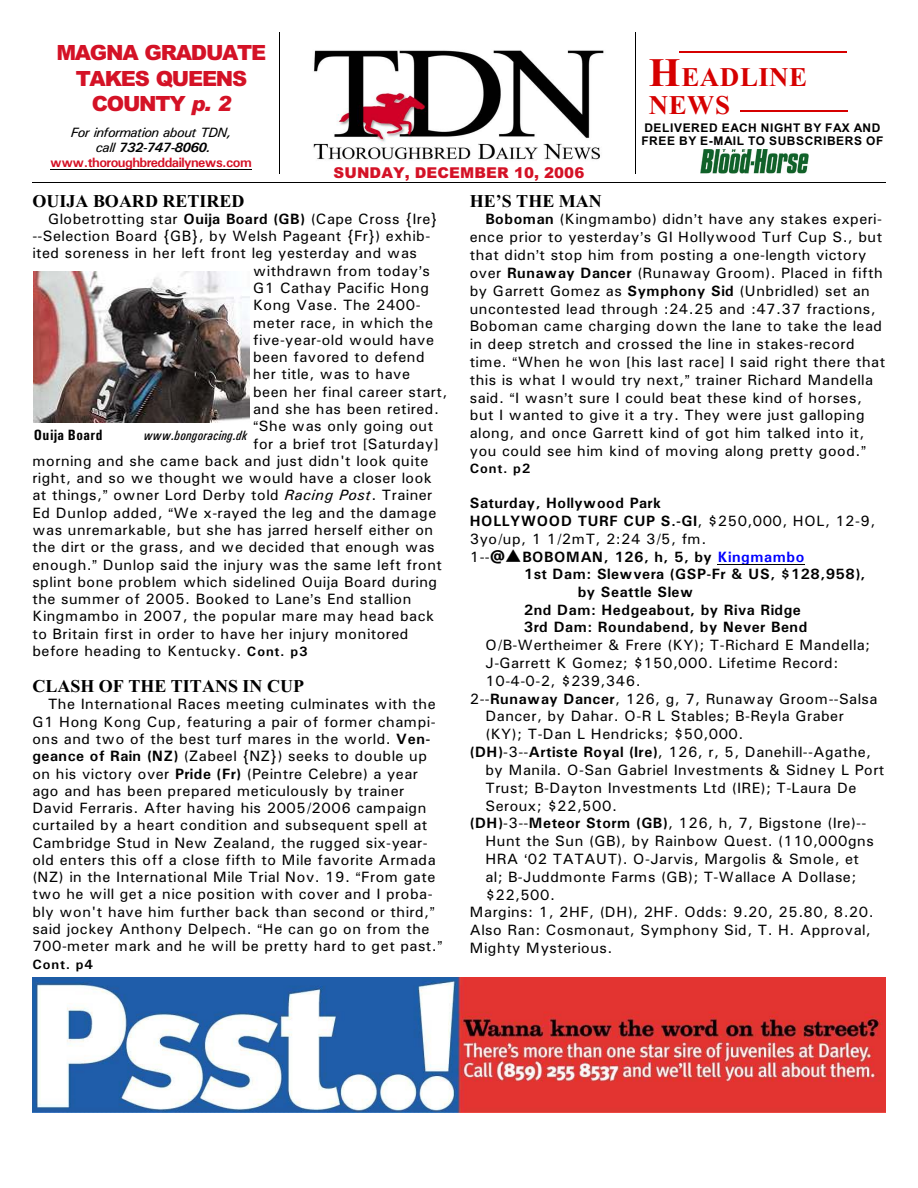
<style>
.page{position:relative;width:918px;height:1188px;background:#fff}
.page>*{position:absolute;margin:0;border:0;box-sizing:border-box;transform-origin:0 0}
.t1{font:700 27px/27.3px "Times New Roman";letter-spacing:.02em;color:#d60000}
.t2{font:900 21px/25.2px "Arial";letter-spacing:-.06em;color:#d41226;text-align:center}
.t3{font:700 18px "Times New Roman";color:#000}
.t4{font:15px/17.2px "Univers";letter-spacing:.03em;color:#000}
.t5{font:700 15px/17.9px "Univers";letter-spacing:.04em;color:#000}
.t6{font:900 15px "Arial";letter-spacing:.01em;color:#d41226}
.t7{font:700 15px "Univers Condensed";letter-spacing:.025em;color:#000}
.t8{font:700 13.5px/15px "Univers";letter-spacing:-.04em;color:#d41226;text-align:center}
.t9{font:italic 13.5px "Univers Condensed";letter-spacing:.02em;color:#000}
.t10{font:700 13.5px "Univers";letter-spacing:.065em;color:#000}
.t11{font:700 12px/12.8px "Arial";letter-spacing:.045em;color:#000}
.s1{font-style:italic}
.s2{font-weight:400;font-style:italic;color:#000}
.s3{font-style:italic;color:#000}
.s4{font-size:40.5px}
.s5{font-weight:700}
.s6{font-weight:700;font-size:13.5px}
.s7{font-weight:400}
.s8{color:#00f}
</style>
<div class="page">
<hr style="left:50px;top:170px;width:201px;height:1px;background:#000">
<img style="left:313px;top:50px;width:291px;height:110px">
<img style="left:700px;top:150px;width:109px;height:24px">
<hr style="left:280px;top:32px;width:1px;height:142px;background:#000">
<hr style="left:635px;top:32px;width:1px;height:142px;background:#000">
<hr style="left:32px;top:183px;width:853px;height:1px;background:#000">
<hr style="left:718px;top:564px;width:87px;height:1px;background:#000">
<hr style="left:680px;top:51px;width:167px;height:1px;background:#d60000">
<hr style="left:740px;top:111px;width:108px;height:1px;background:#d60000">
<img style="left:32px;top:977px;width:854px;height:135px">
<img style="left:34px;top:271px;width:216px;height:151px">
<h2 class="t2" style="left:56px;top:42px;width:211px">MAGNA GRADUATE<br>TAKES QUEENS<br>COUNTY <span class="s1">p. 2</span></h2>
<p class="t8" style="left:50px;top:126px;width:203px"><span class="s2">For information about TDN,<br>call</span> <span class="s3">732-747-8060. </span>www.thoroughbreddailynews.com</p>
<p class="t6" style="left:334px;top:168px;width:252px">SUNDAY, DECEMBER 10, 2006</p>
<h1 class="t1" style="left:649px;top:66px;width:160px"><span class="s4">H</span>EADLINE<br>NEWS</h1>
<p class="t11" style="left:641px;top:123px;width:244px">DELIVERED EACH NIGHT BY FAX AND<br>FREE BY E-MAIL TO SUBSCRIBERS OF</p>
<p class="t3" style="left:32px;top:195px;width:214px">OUIJA BOARD RETIRED</p>
<p class="t4" style="left:48px;top:211px;width:391px">Globetrotting star <span class="s5">Ouija Board (GB)</span> (Cape Cross {Ire}</p>
<p class="t4" style="left:32px;top:229px;width:399px">--Selection Board {GB}, by Welsh Pageant {Fr}) exhib-</p>
<p class="t4" style="left:32px;top:246px;width:386px">ited soreness in her left front leg yesterday and was</p>
<p class="t4" style="left:253px;top:263px;width:178px">withdrawn from today s</p>
<p class="t4" style="left:253px;top:281px;width:177px">G1 Cathay Pacific Hong</p>
<p class="t4" style="left:253px;top:298px;width:169px">Kong Vase. The 2400-</p>
<p class="t4" style="left:253px;top:315px;width:181px">meter race, in which the</p>
<p class="t4" style="left:253px;top:332px;width:183px">five-year-old would have</p>
<p class="t4" style="left:253px;top:350px;width:173px">been favored to defend</p>
<p class="t4" style="left:253px;top:367px;width:159px">her title, was to have</p>
<p class="t4" style="left:253px;top:384px;width:196px">been her final career start,</p>
<p class="t4" style="left:253px;top:402px;width:188px">and she has been retired.</p>
<p class="t4" style="left:259px;top:419px;width:176px">She was only going out</p>
<p class="t4" style="left:253px;top:436px;width:187px">for a brief trot [Saturday]</p>
<p class="t4" style="left:32px;top:453px;width:397px">morning and she came back and just didn't look quite</p>
<p class="t4" style="left:32px;top:471px;width:401px">right, and so we thought we would have a closer look</p>
<p class="t4" style="left:32px;top:488px;width:402px">at things, owner Lord Derby told <span class="s1">Racing Post</span>. Trainer</p>
<p class="t4" style="left:32px;top:505px;width:406px">Ed Dunlop added, We x-rayed the leg and the damage</p>
<p class="t4" style="left:32px;top:523px;width:402px">was unremarkable, but she has jarred herself either on</p>
<p class="t4" style="left:32px;top:540px;width:404px">the dirt or the grass, and we decided that enough was</p>
<p class="t4" style="left:32px;top:557px;width:411px">enough. Dunlop said the injury was the same left front</p>
<p class="t4" style="left:32px;top:574px;width:406px">splint bone problem which sidelined Ouija Board during</p>
<p class="t4" style="left:32px;top:592px;width:380px">the summer of 2005. Booked to Lane s End stallion</p>
<p class="t4" style="left:32px;top:609px;width:403px">Kingmambo in 2007, the popular mare may head back</p>
<p class="t4" style="left:32px;top:626px;width:378px">to Britain first in order to have her injury monitored</p>
<p class="t4" style="left:32px;top:643px;width:277px">before heading to Kentucky. <span class="s6">Cont. p3</span></p>
<p class="t3" style="left:32px;top:680px;width:273px">CLASH OF THE TITANS IN CUP</p>
<p class="t4" style="left:32px;top:697px;width:406px;text-indent:16px">The International Races meeting culminates with the G1 Hong Kong Cup, featuring a pair of former champi&shy;ons and two of the best turf mares in the world. <span class="s5">Ven&shy;geance of Rain (NZ)</span> (Zabeel {NZ}) seeks to double up on his victory over <span class="s5">Pride (Fr)</span> (Peintre Celebre) a year ago and has been prepared meticulously by trainer David Ferraris. After having his 2005/2006 campaign curtailed by a heart condition and subsequent spell at Cambridge Stud in New Zealand, the rugged six-year&shy;old enters this off a close fifth to Mile favorite Armada (NZ) in the International Mile Trial Nov. 19. From gate two he will get a nice position with cover and I proba&shy;bly won't have him further back than second or third, said jockey Anthony Delpech. He can go on from the 700-meter mark and he will be pretty hard to get past.</p>
<p class="t10" style="left:32px;top:959px;width:62px">Cont. p4</p>
<p class="t7" style="left:34px;top:429px;width:70px">Ouija Board</p>
<p class="t9" style="left:144px;top:430px;width:105px">www.bongoracing.dk</p>
<p class="t3" style="left:470px;top:195px;width:134px">HE’S THE MAN</p>
<p class="t4" style="left:470px;top:212px;width:417px;line-height:17.9px;text-indent:16px"><span class="s5">Boboman</span> (Kingmambo) didn t have any stakes experi&shy;ence prior to yesterday s GI Hollywood Turf Cup S., but that didn t stop him from posting a one-length victory over <span class="s5">Runaway Dancer</span> (Runaway Groom). Placed in fifth by Garrett Gomez as <span class="s5">Symphony Sid</span> (Unbridled) set an uncontested lead through :24.25 and :47.37 fractions, Boboman came charging down the lane to take the lead in deep stretch and crossed the line in stakes-record time. When he won [his last race] I said right there that this is what I would try next, trainer Richard Mandella said. I wasn t sure I could beat these kind of horses, but I wanted to give it a try. They were just galloping along, and once Garrett kind of got him talked into it, you could see him kind of moving along pretty good.</p>
<p class="t10" style="left:470px;top:464px;width:62px">Cont. p2</p>
<p class="t5" style="left:470px;top:496px;width:407px">Saturday, Hollywood Park<br>HOLLYWOOD TURF CUP S.-GI<span class="s7">, $250,000, HOL, 12-9, 3yo/up, 1 1/2mT, 2:24 3/5, fm.<br>1--</span>@▲BOBOMAN, 126, h, 5, by <span class="s8">Kingmambo</span></p>
<p class="t5" style="left:524px;top:567px;width:343px">1st Dam: Slewvera (GSP-Fr &amp; US, $128,958),</p>
<p class="t5" style="left:578px;top:584px;width:117px">by Seattle Slew</p>
<p class="t5" style="left:524px;top:602px;width:279px">2nd Dam: Hedgeabout, by Riva Ridge</p>
<p class="t5" style="left:524px;top:620px;width:285px">3rd Dam: Roundabend, by Never Bend</p>
<p class="t4" style="left:485px;top:638px;width:386px">O/B-Wertheimer &amp; Frere (KY); T-Richard E Mandella;</p>
<p class="t4" style="left:485px;top:656px;width:354px">J-Garrett K Gomez; $150,000. Lifetime Record:</p>
<p class="t4" style="left:485px;top:673px;width:157px">10-4-0-2, $239,346.</p>
<p class="t4" style="left:470px;top:691px;width:409px">2--<span class="s5">Runaway Dancer</span>, 126, g, 7, Runaway Groom--Salsa</p>
<p class="t4" style="left:485px;top:709px;width:360px">Dancer, by Dahar. O-R L Stables; B-Reyla Graber</p>
<p class="t4" style="left:485px;top:727px;width:260px">(KY); T-Dan L Hendricks; $50,000.</p>
<p class="t4" style="left:470px;top:745px;width:403px"><span class="s5">(DH)</span>-3--<span class="s5">Artiste Royal (Ire)</span>, 126, r, 5, Danehill--Agathe,</p>
<p class="t4" style="left:485px;top:762px;width:401px">by Manila. O-San Gabriel Investments &amp; Sidney L Port</p>
<p class="t4" style="left:485px;top:780px;width:373px">Trust; B-Dayton Investments Ltd (IRE); T-Laura De</p>
<p class="t4" style="left:485px;top:798px;width:133px">Seroux; $22,500.</p>
<p class="t4" style="left:470px;top:816px;width:398px"><span class="s5">(DH)</span>-3--<span class="s5">Meteor Storm (GB)</span>, 126, h, 7, Bigstone (Ire)--</p>
<p class="t4" style="left:485px;top:834px;width:390px">Hunt the Sun (GB), by Rainbow Quest. (110,000gns</p>
<p class="t4" style="left:485px;top:852px;width:375px">HRA 02 TATAUT). O-Jarvis, Margolis &amp; Smole, et</p>
<p class="t4" style="left:485px;top:869px;width:372px">al; B-Juddmonte Farms (GB); T-Wallace A Dollase;</p>
<p class="t4" style="left:485px;top:887px;width:71px">$22,500.</p>
<p class="t4" style="left:470px;top:905px;width:405px">Margins: 1, 2HF, (DH), 2HF. Odds: 9.20, 25.80, 8.20.</p>
<p class="t4" style="left:470px;top:923px;width:403px">Also Ran: Cosmonaut, Symphony Sid, T. H. Approval,</p>
<p class="t4" style="left:470px;top:941px;width:144px">Mighty Mysterious.</p>
</div>
